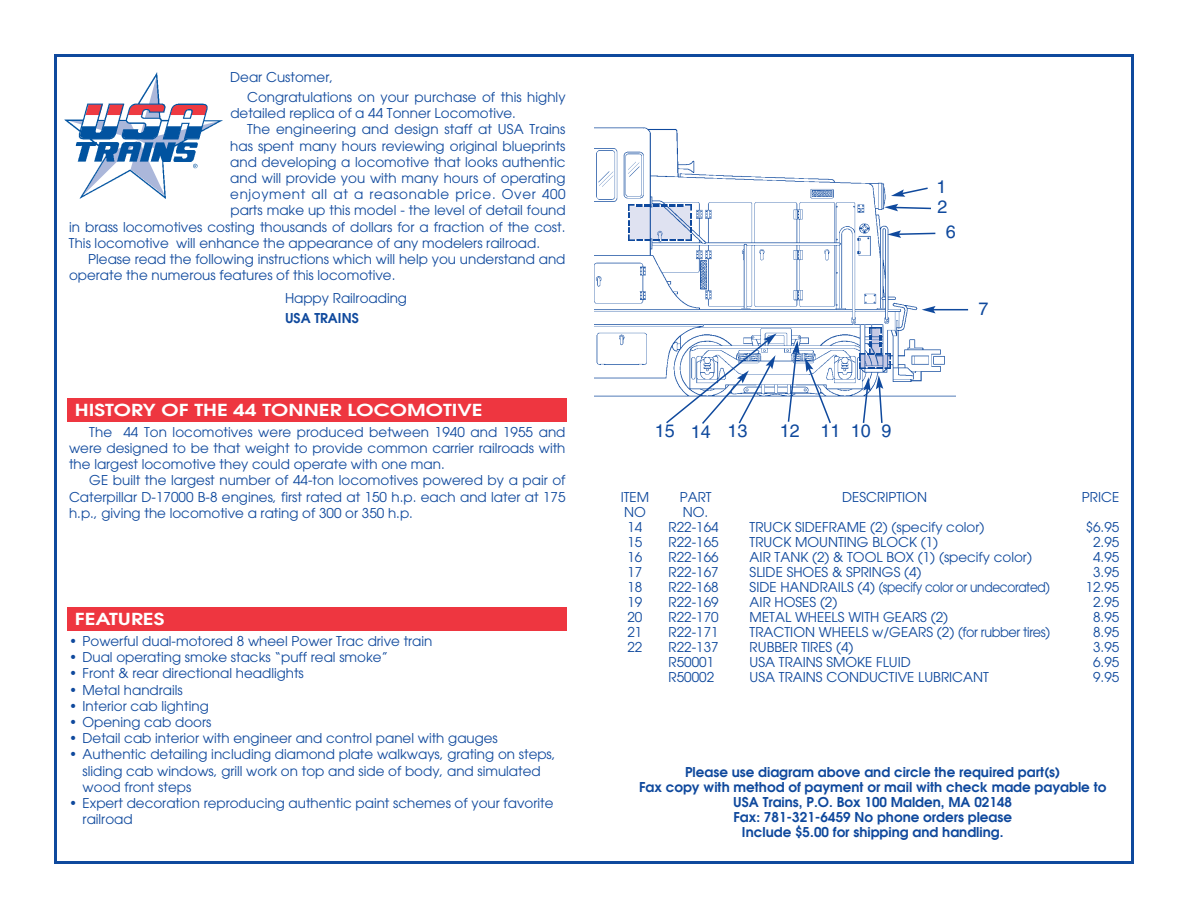
<style>
.page{position:relative;width:1188px;height:918px;background:#fff}
.page>*{position:absolute;margin:0;border:0;box-sizing:border-box;transform-origin:0 0}
.t1{font:18px "Helvetica";color:#0f499d}
.t2{font:600 16.5px "Avant Garde";color:#fff;scale:1.25 1}
.t3{font:13.5px/16.2px "Avant Garde";color:#0f499d}
.t4{font:600 13.5px/15px "Avant Garde";color:#0f499d;text-align:center}
.t5{font:13.5px "Avant Garde";letter-spacing:-.03em;color:#0f499d}
.t6{font:13.5px "Avant Garde";letter-spacing:.045em;color:#0f499d}
</style>
<div class="page">
<img style="left:594px;top:127px;width:361px;height:270px">
<div style="left:68px;top:398px;width:499px;height:24px;background:#ee3640"></div>
<div style="left:68px;top:608px;width:499px;height:23px;background:#ee3640"></div>
<img style="left:65px;top:72px;width:158px;height:126px">
<svg style="left:862px;top:375px;width:21px;height:48px"></svg>
<svg style="left:787px;top:340px;width:45px;height:84px"></svg>
<svg style="left:891px;top:186px;width:38px;height:11px"></svg>
<hr style="left:933px;top:309px;width:35px;height:1px;background:#0f499d">
<svg style="left:922px;top:306px;width:14px;height:7px"></svg>
<svg style="left:887px;top:230px;width:50px;height:8px"></svg>
<svg style="left:884px;top:204px;width:49px;height:7px"></svg>
<svg style="left:664px;top:333px;width:113px;height:91px"></svg>
<p class="t3" style="left:247px;top:67px;width:320px;line-height:20.1px;text-indent:-17px">Dear Customer,<br>Congratulations on your purchase of this highly</p>
<p class="t3" style="left:230px;top:105px;width:287px">detailed replica of a 44 Tonner Locomotive.</p>
<p class="t3" style="left:247px;top:121px;width:320px">The engineering and design staff at USA Trains</p>
<p class="t3" style="left:230px;top:138px;width:337px">has spent many hours reviewing original blueprints</p>
<p class="t3" style="left:230px;top:154px;width:337px">and developing a locomotive that looks authentic</p>
<p class="t3" style="left:230px;top:170px;width:337px">and will provide you with many hours of operating</p>
<p class="t6" style="left:230px;top:186px;width:337px">enjoyment all at a reasonable price. Over 400</p>
<p class="t3" style="left:230px;top:202px;width:337px">parts make up this model - the level of detail found</p>
<p class="t3" style="left:69px;top:219px;width:498px">in brass locomotives costing thousands of dollars for a fraction of the cost.</p>
<p class="t3" style="left:69px;top:235px;width:473px">This locomotive will enhance the appearance of any modelers railroad.</p>
<p class="t3" style="left:88px;top:251px;width:479px">Please read the following instructions which will help you understand and</p>
<p class="t3" style="left:69px;top:267px;width:328px">operate the numerous features of this locomotive.</p>
<p class="t3" style="left:285px;top:290px;width:124px">Happy Railroading</p>
<p class="t4" style="left:285px;top:310px;width:75px">USA TRAINS</p>
<p class="t2" style="left:75px;top:399px;width:328px">HISTORY OF THE 44 TONNER LOCOMOTIVE</p>
<p class="t3" style="left:69px;top:424px;width:498px;text-align:justify;text-indent:20px">The 44 Ton locomotives were produced between 1940 and 1955 and were designed to be that weight to provide common carrier railroads with the largest locomotive they could operate with one man.</p>
<p class="t3" style="left:69px;top:472px;width:498px;text-align:justify;text-indent:20px">GE built the largest number of 44-ton locomotives powered by a pair of Caterpillar D-17000 B-8 engines, first rated at 150 h.p. each and later at 175 h.p., giving the locomotive a rating of 300 or 350 h.p.</p>
<p class="t2" style="left:75px;top:608px;width:73px">FEATURES</p>
<p class="t3" style="left:69px;top:633px;width:365px">• Powerful dual-motored 8 wheel Power Trac drive train</p>
<p class="t3" style="left:69px;top:649px;width:321px">• Dual operating smoke stacks “puff real smoke”</p>
<p class="t3" style="left:69px;top:665px;width:236px">• Front &amp; rear directional headlights</p>
<p class="t3" style="left:69px;top:682px;width:115px">• Metal handrails</p>
<p class="t3" style="left:69px;top:698px;width:141px">• Interior cab lighting</p>
<p class="t3" style="left:69px;top:714px;width:144px">• Opening cab doors</p>
<p class="t3" style="left:69px;top:730px;width:430px">• Detail cab interior with engineer and control panel with gauges</p>
<p class="t3" style="left:83px;top:746px;width:475px;text-indent:-14px">• Authentic detailing including diamond plate walkways, grating on steps, sliding cab windows, grill work on top and side of body, and simulated wood front steps</p>
<p class="t3" style="left:83px;top:795px;width:472px;text-indent:-14px">• Expert decoration reproducing authentic paint schemes of your favorite railroad</p>
<h1 class="t1" style="left:937px;top:176px;width:12px">1</h1>
<h1 class="t1" style="left:937px;top:197px;width:12px">2</h1>
<h1 class="t1" style="left:655px;top:421px;width:57px">15 14</h1>
<h1 class="t1" style="left:728px;top:421px;width:22px">13</h1>
<h1 class="t1" style="left:821px;top:421px;width:22px">11</h1>
<h1 class="t1" style="left:780px;top:421px;width:22px">12</h1>
<h1 class="t1" style="left:851px;top:421px;width:22px">10</h1>
<h1 class="t1" style="left:881px;top:421px;width:12px">9</h1>
<h1 class="t1" style="left:946px;top:221px;width:12px">6</h1>
<h1 class="t1" style="left:978px;top:298px;width:12px">7</h1>
<p class="t3" style="left:621px;top:489px;width:30px">ITEM</p>
<p class="t3" style="left:680px;top:489px;width:33px">PART</p>
<p class="t3" style="left:842px;top:489px;width:86px">DESCRIPTION</p>
<p class="t3" style="left:1082px;top:489px;width:39px">PRICE</p>
<p class="t3" style="left:624px;top:504px;width:23px">NO</p>
<p class="t3" style="left:683px;top:504px;width:27px">NO.</p>
<p class="t3" style="left:627px;top:519px;width:16px">14</p>
<p class="t3" style="left:669px;top:519px;width:52px">R22-164</p>
<p class="t3" style="left:750px;top:519px;width:236px">TRUCK SIDEFRAME (2) (specify color)</p>
<p class="t3" style="left:1086px;top:519px;width:35px">$6.95</p>
<p class="t3" style="left:627px;top:534px;width:16px">15</p>
<p class="t3" style="left:669px;top:534px;width:52px">R22-165</p>
<p class="t3" style="left:750px;top:534px;width:190px">TRUCK MOUNTING BLOCK (1)</p>
<p class="t3" style="left:1093px;top:534px;width:28px">2.95</p>
<p class="t3" style="left:627px;top:549px;width:16px">16</p>
<p class="t3" style="left:669px;top:549px;width:52px">R22-166</p>
<p class="t3" style="left:750px;top:549px;width:284px">AIR TANK (2) &amp; TOOL BOX (1) (specify color)</p>
<p class="t3" style="left:1093px;top:549px;width:28px">4.95</p>
<p class="t3" style="left:627px;top:564px;width:16px">17</p>
<p class="t3" style="left:669px;top:564px;width:52px">R22-167</p>
<p class="t3" style="left:750px;top:564px;width:173px">SLIDE SHOES &amp; SPRINGS (4)</p>
<p class="t3" style="left:1093px;top:564px;width:28px">3.95</p>
<p class="t3" style="left:627px;top:579px;width:16px">18</p>
<p class="t3" style="left:669px;top:579px;width:52px">R22-168</p>
<p class="t5" style="left:750px;top:579px;width:302px">SIDE HANDRAILS (4) (specify color or undecorated)</p>
<p class="t3" style="left:1086px;top:579px;width:35px">12.95</p>
<p class="t3" style="left:627px;top:594px;width:16px">19</p>
<p class="t3" style="left:669px;top:594px;width:52px">R22-169</p>
<p class="t3" style="left:750px;top:594px;width:89px">AIR HOSES (2)</p>
<p class="t3" style="left:1093px;top:594px;width:28px">2.95</p>
<p class="t3" style="left:627px;top:609px;width:16px">20</p>
<p class="t3" style="left:669px;top:609px;width:52px">R22-170</p>
<p class="t3" style="left:750px;top:609px;width:200px">METAL WHEELS WITH GEARS (2)</p>
<p class="t3" style="left:1093px;top:609px;width:28px">8.95</p>
<p class="t3" style="left:627px;top:624px;width:16px">21</p>
<p class="t3" style="left:669px;top:624px;width:52px">R22-171</p>
<p class="t3" style="left:750px;top:624px;width:302px">TRACTION WHEELS w/GEARS (2) (for rubber tires)</p>
<p class="t3" style="left:1093px;top:624px;width:28px">8.95</p>
<p class="t3" style="left:627px;top:639px;width:16px">22</p>
<p class="t3" style="left:669px;top:639px;width:52px">R22-137</p>
<p class="t3" style="left:750px;top:639px;width:105px">RUBBER TIRES (4)</p>
<p class="t3" style="left:1093px;top:639px;width:28px">3.95</p>
<p class="t3" style="left:669px;top:654px;width:47px">R50001</p>
<p class="t3" style="left:750px;top:654px;width:163px">USA TRAINS SMOKE FLUID</p>
<p class="t3" style="left:1093px;top:654px;width:28px">6.95</p>
<p class="t3" style="left:669px;top:669px;width:47px">R50002</p>
<p class="t3" style="left:750px;top:669px;width:241px">USA TRAINS CONDUCTIVE LUBRICANT</p>
<p class="t3" style="left:1093px;top:669px;width:28px">9.95</p>
<p class="t4" style="left:639px;top:765px;width:469px">Please use diagram above and circle the required part(s)<br>Fax copy with method of payment or mail with check made payable to USA Trains, P.O. Box 100 Malden, MA 02148<br>Fax: 781-321-6459 No phone orders please<br>Include $5.00 for shipping and handling.</p>
</div>
